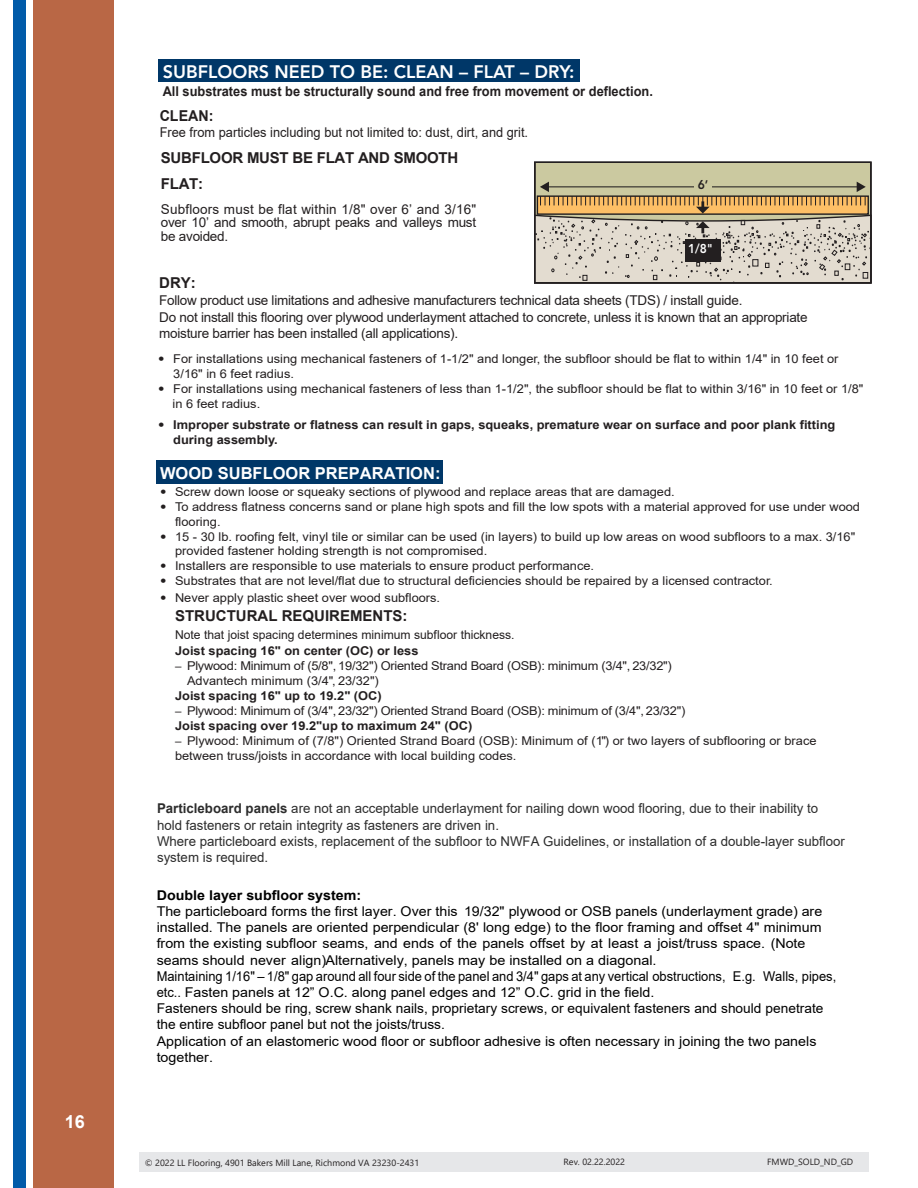
<style>
.page{position:relative;width:918px;height:1188px;background:#fff}
.page>*{position:absolute;margin:0;border:0;box-sizing:border-box;transform-origin:0 0}
.t1{font:800 18px "Avenir";color:#fff}
.t2{font:700 18px "Arial";color:#fff}
.NEW_Paragraph_Style{font:700 16.5px "Arial";color:#fff}
.NEW_Paragraph_Style-2{font:700 15px/25.5px "Arial";color:#231f20}
.NEW_Paragraph_Style-3{font:700 15px "Arial";color:#231f20;scale:.95 1}
.t3{font:13.5px/16.2px "Arial";color:#000;scale:1.06 1}
.t4{font:13.5px/13.5px "Arial";letter-spacing:-.02em;color:#231f20;text-align:justify}
.t5{font:13.5px/16.2px "Arial";color:#2c2c2c}
.t6{font:700 13.5px "Arial";color:#231f20;scale:.95 1}
.t7{font:13.5px "Arial";color:#231f20;scale:.95 1}
.t8{font:700 13.5px "Arial";color:#000;scale:1.06 1}
.t9{font:800 12.75px "Avenir";color:#fff;scale:.94 1}
.t10{font:800 12.75px "Avenir";color:#231f20;scale:.94 1}
.NEW_Paragraph_Style-4{font:12.15px/14.5px "Arial";color:#231f20;scale:1.06 1}
.NEW_Paragraph_Style-5{font:12.15px/15px "Arial";letter-spacing:-.02em;color:#231f20;scale:1.06 1}
.NEW_Paragraph_Style-6{font:700 12.15px/14.2px "Arial";color:#231f20;scale:1.06 1}
.NEW_Paragraph_Style-7{font:12.15px/16.5px "Arial";color:#231f20}
.t11{font:9px "Yu Gothic UI";color:#231f20}
.s1{font-size:12.3px}
.s2{font-family:"Avenir"}
.s3{font-family:"Avenir";font-weight:400}
.s4{font-weight:700}
.s5{font-weight:700;color:#2d2d2d}
.s6{color:#2d2d2d}
</style>
<div class="page">
<div style="left:156px;top:460px;width:286px;height:23px;background:#003768"></div>
<div style="left:158px;top:59px;width:421px;height:23px;background:#003768"></div>
<div style="left:33px;top:0;width:81px;height:1188px;background:#b96745"></div>
<div style="left:14px;top:0;width:12px;height:1188px;background:#015ba9"></div>
<div style="left:535px;top:162px;width:336px;height:121px;background:#cbc9a0"></div>
<svg style="left:537px;top:182px;width:332px;height:99px;background:#cbbda2"></svg>
<div style="left:534px;top:162px;width:338px;height:122px;border:1px solid #231f20"></div>
<div style="left:685px;top:239px;width:35px;height:23px;background:#231f20"></div>
<div style="left:139px;top:1152px;width:729px;height:19px;background:#e6e7e9"></div>
<h1 class="t2" style="left:65px;top:1109px;width:22px">16</h1>
<h1 class="t1" style="left:163px;top:61px;width:413px">SUBFLOORS NEED TO BE: CLEAN – FLAT – DRY:</h1>
<p class="t6" style="left:163px;top:82px;width:518px">All substrates must be structurally sound and free from movement or deflection.</p>
<p class="NEW_Paragraph_Style-3" style="left:160px;top:105px;width:58px">CLEAN:</p>
<p class="t7" style="left:160px;top:123px;width:389px">Free from particles including but not limited to: dust, dirt, and grit.</p>
<p class="NEW_Paragraph_Style-2" style="left:161px;top:145px;width:299px">SUBFLOOR MUST BE FLAT AND SMOOTH<br>FLAT:</p>
<p class="t4" style="left:161px;top:202px;width:317px">Subfloors must be flat within 1/8" over 6’ and 3/16" over 10’ and smooth, abrupt peaks and valleys must be avoided.</p>
<p class="NEW_Paragraph_Style-2" style="left:159px;top:270px;width:38px">DRY:</p>
<p class="t4" style="left:159px;top:292px;width:650px;line-height:16.4px;text-align:left">Follow product use limitations and adhesive manufacturers technical data sheets (TDS) / install guide.<br>Do not install this flooring over plywood underlayment attached to concrete, unless it is known that an appropriate moisture barrier has been installed (all applications).</p>
<p class="t10" style="left:698px;top:177px;width:13px">6<span class="s1">’</span></p>
<p class="t9" style="left:688px;top:241px;width:28px">1/8"</p>
<p class="NEW_Paragraph_Style-4" style="left:173px;top:351px;width:629px;line-height:15px;text-indent:-15px"><span class="s2">•</span> For installations using mechanical fasteners of 1-1/2" and longer, the subfloor should be flat to within 1/4" in 10 feet or<br>3/16" in 6 feet radius.</p>
<p class="NEW_Paragraph_Style-4" style="left:173px;top:381px;width:653px;line-height:15px;text-indent:-14px"><span class="s2">•</span> For installations using mechanical fasteners of less than 1-1/2", the subfloor should be flat to within 3/16" in 10 feet or 1/8" in 6 feet radius.</p>
<p class="NEW_Paragraph_Style-6" style="left:173px;top:418px;width:626px;text-indent:-15px"><span class="s3">•</span> Improper substrate or flatness can result in gaps, squeaks, premature wear on surface and poor plank fitting during assembly.</p>
<p class="NEW_Paragraph_Style" style="left:160px;top:461px;width:282px">WOOD SUBFLOOR PREPARATION:</p>
<p class="NEW_Paragraph_Style-4" style="left:160px;top:484px;width:487px"><span class="s2">•</span> Screw down loose or squeaky sections of plywood and replace areas that are damaged.</p>
<p class="NEW_Paragraph_Style-4" style="left:175px;top:499px;width:648px;text-indent:-15px"><span class="s2">•</span> To address flatness concerns sand or plane high spots and fill the low spots with a material approved for use under wood flooring.</p>
<p class="NEW_Paragraph_Style-4" style="left:175px;top:529px;width:643px;text-indent:-15px"><span class="s2">•</span> 15 - 30 lb. roofing felt, vinyl tile or similar can be used (in layers) to build up low areas on wood subfloors to a max. 3/16" provided fastener holding strength is not compromised.</p>
<p class="NEW_Paragraph_Style-4" style="left:160px;top:559px;width:411px"><span class="s2">•</span> Installers are responsible to use materials to ensure product performance.</p>
<p class="NEW_Paragraph_Style-4" style="left:160px;top:574px;width:579px"><span class="s2">•</span> Substrates that are not level/flat due to structural deficiencies should be repaired by a licensed contractor.</p>
<p class="NEW_Paragraph_Style-4" style="left:160px;top:590px;width:266px"><span class="s2">•</span> Never apply plastic sheet over wood subfloors.</p>
<p class="NEW_Paragraph_Style-2" style="left:175px;top:603px;width:234px">STRUCTURAL REQUIREMENTS:</p>
<p class="NEW_Paragraph_Style-7" style="left:175px;top:626px;width:341px">Note that joist spacing determines minimum subfloor thickness.<br><span class="s4">Joist spacing 16" on center (OC) or less</span></p>
<p class="NEW_Paragraph_Style-5" style="left:187px;top:658px;width:459px;text-indent:-12px"><span class="s2">–</span> Plywood: Minimum of (5/8", 19/32") Oriented Strand Board (OSB): minimum (3/4", 23/32")<br>Advantech minimum (3/4", 23/32")</p>
<p class="NEW_Paragraph_Style-6" style="left:175px;top:689px;width:197px">Joist spacing 16" up to 19.2" (OC)</p>
<p class="NEW_Paragraph_Style-5" style="left:175px;top:703px;width:483px"><span class="s2">–</span> Plywood: Minimum of (3/4", 23/32") Oriented Strand Board (OSB): minimum of (3/4", 23/32")<br><span class="s4">Joist spacing over 19.2"up to maximum 24" (OC)</span></p>
<p class="NEW_Paragraph_Style-4" style="left:175px;top:733px;width:607px"><span class="s2">–</span> Plywood: Minimum of (7/8") Oriented Strand Board (OSB): Minimum of (1") or two layers of subflooring or brace between truss/joists in accordance with local building codes.</p>
<p class="t5" style="left:157px;top:800px;width:689px"><span class="s5">Particleboard panels</span> <span class="s6">are not an acceptable underlayment for nailing down wood flooring, due to their inability to </span>hold fasteners or retain integrity as fasteners are driven in.<br>Where particleboard exists, replacement of the subfloor to NWFA Guidelines, or installation of a double-layer subfloor system is required.</p>
<p class="t8" style="left:157px;top:886px;width:194px">Double layer subfloor system:</p>
<p class="t3" style="left:157px;top:903px;width:643px">The particleboard forms the first layer. Over this 19/32" plywood or OSB panels (underlayment grade) are installed. The panels are oriented perpendicular (8' long edge) to the floor framing and offset 4" minimum from the existing subfloor seams, and ends of the panels offset by at least a joist/truss space. (Note seams should never align) Alternatively, panels may be installed on a diagonal.<br>Maintaining 1/16" – 1/8" gap around all four side of the panel and 3/4" gaps at any vertical obstructions, E.g. Walls, pipes, etc.. Fasten panels at 12” O.C. along panel edges and 12” O.C. grid in the field.<br>Fasteners should be ring, screw shank nails, proprietary screws, or equivalent fasteners and should penetrate the entire subfloor panel but not the joists/truss.<br>Application of an elastomeric wood floor or subfloor adhesive is often necessary in joining the two panels together.</p>
<p class="t11" style="left:145px;top:1154px;width:276px">© 2022 LL Flooring, 4901 Bakers Mill Lane, Richmond VA 23230-2431</p>
<p class="t11" style="left:564px;top:1153px;width:63px">Rev. 02.22.2022</p>
<p class="t11" style="left:767px;top:1153px;width:88px">FMWD_SOLD_ND_GD</p>
</div>
